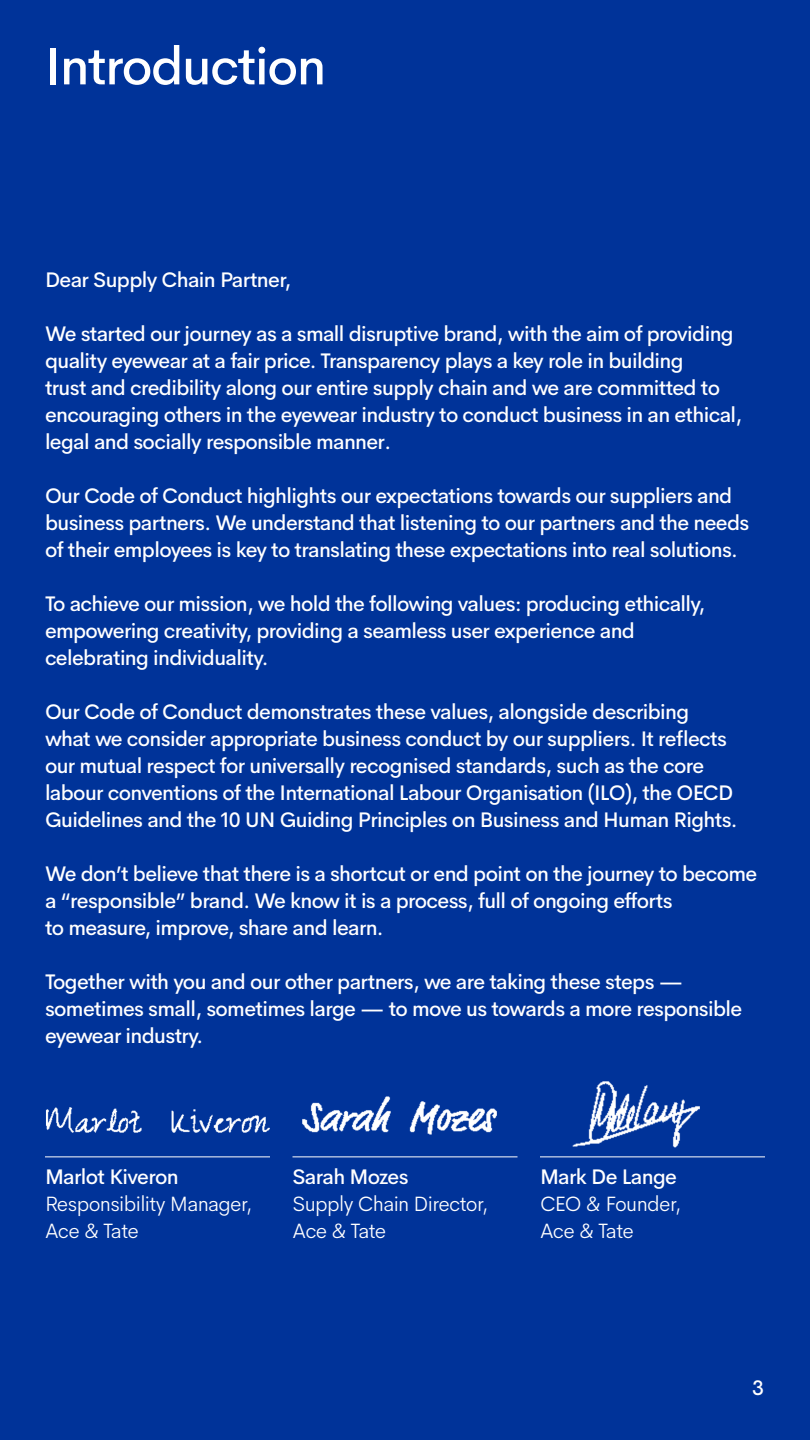
<style>
.page{position:relative;width:810px;height:1440px;background:#039}
.page>*{position:absolute;margin:0;border:0;box-sizing:border-box;transform-origin:0 0}
.t1{font:500 52.5px "Amper Sans";letter-spacing:-.03em;color:#fff}
.t2{font:500 21px/27px "Amper Sans";letter-spacing:-.03em;color:#fff}
.t3{font:300 21px/27px "Amper Sans";letter-spacing:-.03em;color:#fff}
</style>
<div class="page">
<img style="left:582px;top:1081px;width:183px;height:77px">
<img style="left:45px;top:1107px;width:183px;height:51px">
<img style="left:228px;top:1096px;width:354px;height:62px">
<p class="t1" style="left:45px;top:25px;width:283px">Introduction</p>
<p class="t2" style="left:45px;top:265px;width:248px">Dear Supply Chain Partner,</p>
<p class="t2" style="left:45px;top:319px;width:699px">We started our journey as a small disruptive brand, with the aim of providing quality eyewear at a fair price. Transparency plays a key role in building<br>trust and credibility along our entire supply chain and we are committed to encouraging others in the eyewear industry to conduct business in an ethical, legal and socially responsible manner.</p>
<p class="t2" style="left:45px;top:481px;width:706px">Our Code of Conduct highlights our expectations towards our suppliers and business partners. We understand that listening to our partners and the needs of their employees is key to translating these expectations into real solutions.</p>
<p class="t2" style="left:45px;top:589px;width:662px">To achieve our mission, we hold the following values: producing ethically, empowering creativity, providing a seamless user experience and celebrating individuality.</p>
<p class="t2" style="left:45px;top:697px;width:694px">Our Code of Conduct demonstrates these values, alongside describing what we consider appropriate business conduct by our suppliers. It reflects our mutual respect for universally recognised standards, such as the core labour conventions of the International Labour Organisation (ILO), the OECD Guidelines and the 10 UN Guiding Principles on Business and Human Rights.</p>
<p class="t2" style="left:45px;top:859px;width:714px">We don’t believe that there is a shortcut or end point on the journey to become a “responsible” brand. We know it is a process, full of ongoing efforts<br>to measure, improve, share and learn.</p>
<p class="t2" style="left:45px;top:967px;width:699px">Together with you and our other partners, we are taking these steps — sometimes small, sometimes large — to move us towards a more responsible eyewear industry.</p>
<p class="t2" style="left:45px;top:1162px;width:135px">Marlot Kiveron</p>
<p class="t3" style="left:45px;top:1189px;width:209px">Responsibility Manager,<br>Ace &amp; Tate</p>
<p class="t2" style="left:292px;top:1162px;width:118px">Sarah Mozes</p>
<p class="t3" style="left:292px;top:1189px;width:197px">Supply Chain Director,<br>Ace &amp; Tate</p>
<p class="t2" style="left:540px;top:1162px;width:139px">Mark De Lange</p>
<p class="t3" style="left:540px;top:1189px;width:143px">CEO &amp; Founder,<br>Ace &amp; Tate</p>
<p class="t2" style="left:752px;top:1372px;width:13px">3</p>
</div>
